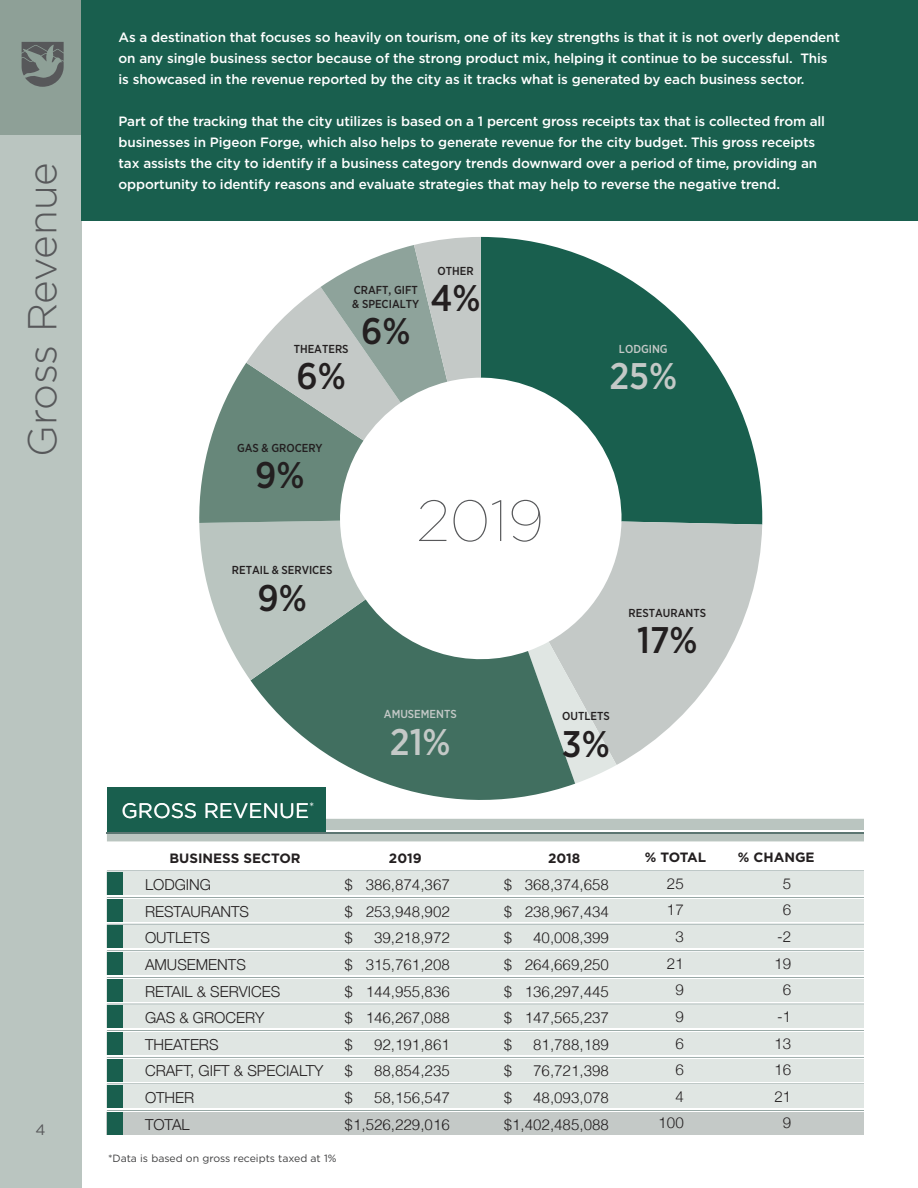
<style>
.page{position:relative;width:918px;height:1188px;background:#fff}
.page>*{position:absolute;margin:0;border:0;box-sizing:border-box;transform-origin:0 0}
.t1{font:100 57.9px "Gotham";color:#57585a}
.t2{font:300 40.35px "Gotham";letter-spacing:-.005em;color:#57585a}
.t3{font:500 37.05px "Gotham Narrow";color:#231f20}
.t4{font:500 37.05px "Gotham Narrow";color:#c4c9c7}
.t5{font:21px "Gotham";color:#fff}
.t6{font:300 15.15px/26.5px "Helvetica";color:#231f20;text-align:justify}
.t7{font:300 15.15px/26.5px "Helvetica Neue";color:#231f20}
.t8{font:15px "Gotham";color:#57585a}
.t9{font:500 13.5px/21px "Gotham";letter-spacing:-.01em;color:#fff}
.t10{font:700 13.5px "Gotham";color:#231f20}
.t11{font:500 11.55px/14px "Gotham Narrow";color:#231f20}
.t12{font:500 11.55px "Gotham Narrow";color:#c4c9c7}
.t13{font:10.5px "Gotham";color:#3e3e3f}
</style>
<div class="page">
<hr style="left:107px;top:897px;width:757px;height:2px;background:#5c7672">
<hr style="left:107px;top:898px;width:757px;height:1px;background:#fff">
<div style="left:107px;top:899px;width:757px;height:23px;background:#e0e6e3"></div>
<div style="left:107px;top:899px;width:16px;height:23px;background:#195f4e"></div>
<hr style="left:107px;top:977px;width:757px;height:2px;background:#5c7672">
<hr style="left:107px;top:978px;width:757px;height:1px;background:#fff">
<div style="left:107px;top:979px;width:757px;height:23px;background:#e0e6e3"></div>
<div style="left:107px;top:979px;width:16px;height:23px;background:#195f4e"></div>
<div style="left:107px;top:1005px;width:757px;height:23px;background:#e0e6e3"></div>
<div style="left:107px;top:1005px;width:16px;height:23px;background:#195f4e"></div>
<div style="left:107px;top:872px;width:757px;height:23px;background:#e0e6e3"></div>
<div style="left:107px;top:872px;width:16px;height:23px;background:#195f4e"></div>
<hr style="left:107px;top:1030px;width:757px;height:2px;background:#5c7672">
<hr style="left:107px;top:1031px;width:757px;height:1px;background:#fff">
<div style="left:107px;top:1032px;width:757px;height:23px;background:#e0e6e3"></div>
<div style="left:107px;top:1032px;width:16px;height:23px;background:#195f4e"></div>
<hr style="left:107px;top:1057px;width:757px;height:1px;background:#5c7672">
<div style="left:107px;top:1059px;width:757px;height:22px;background:#e0e6e3"></div>
<div style="left:107px;top:1059px;width:16px;height:22px;background:#195f4e"></div>
<div style="left:107px;top:925px;width:757px;height:23px;background:#e0e6e3"></div>
<div style="left:107px;top:925px;width:16px;height:23px;background:#195f4e"></div>
<hr style="left:107px;top:950px;width:757px;height:2px;background:#5c7672">
<hr style="left:107px;top:951px;width:757px;height:2px;background:#fff">
<div style="left:107px;top:952px;width:757px;height:23px;background:#e0e6e3"></div>
<div style="left:107px;top:952px;width:16px;height:23px;background:#195f4e"></div>
<div style="left:107px;top:1085px;width:757px;height:23px;background:#e0e6e3"></div>
<div style="left:107px;top:1085px;width:16px;height:23px;background:#195f4e"></div>
<hr style="left:107px;top:1110px;width:757px;height:2px;background:#5c7672">
<hr style="left:107px;top:1111px;width:757px;height:1px;background:#fff">
<div style="left:107px;top:1112px;width:757px;height:23px;background:#c4c9c7"></div>
<div style="left:107px;top:1112px;width:16px;height:23px;background:#195f4e"></div>
<div style="left:0;top:0;width:82px;height:1188px;background:#bac5c0"></div>
<div style="left:0;top:0;width:82px;height:134px;background:#8ea097"></div>
<div style="left:107px;top:819px;width:757px;height:22px;background:#bac5c0"></div>
<hr style="left:107px;top:830px;width:757px;height:4px;background:#5c7672">
<hr style="left:107px;top:830px;width:757px;height:2px;background:#fff">
<div style="left:107px;top:787px;width:218px;height:45px;background:#195f4e"></div>
<svg style="left:22px;top:42px;width:42px;height:45px"></svg>
<div style="left:82px;top:0;width:836px;height:220px;background:#195f4e"></div>
<svg style="left:481px;top:237px;width:281px;height:285px;fill:#195f4e"></svg>
<svg style="left:575px;top:522px;width:187px;height:243px;fill:#c4c9c7"></svg>
<svg style="left:575px;top:642px;width:42px;height:142px;background:#d1d6d4"></svg>
<svg style="left:250px;top:623px;width:325px;height:192px;fill:#416f60"></svg>
<svg style="left:199px;top:237px;width:282px;height:443px"></svg>
<h2 class="t2" style="left:17px;top:457px;width:296px;rotate:-90deg">Gross Revenue</h2>
<p class="t8" style="left:35px;top:1120px;width:12px">4</p>
<p class="t9" style="left:119px;top:26px;width:723px">As a destination that focuses so heavily on tourism, one of its key strengths is that it is not overly dependent on any single business sector because of the strong product mix, helping it continue to be successful. This is showcased in the revenue reported by the city as it tracks what is generated by each business sector.</p>
<p class="t9" style="left:119px;top:110px;width:708px">Part of the tracking that the city utilizes is based on a 1 percent gross receipts tax that is collected from all businesses in Pigeon Forge, which also helps to generate revenue for the city budget. This gross receipts tax assists the city to identify if a business category trends downward over a period of time, providing an opportunity to identify reasons and evaluate strategies that may help to reverse the negative trend.</p>
<p class="t11" style="left:352px;top:283px;width:69px">CRAFT, GIFT &amp; SPECIALTY</p>
<p class="t11" style="left:294px;top:342px;width:56px">THEATERS</p>
<h3 class="t3" style="left:296px;top:353px;width:51px">6%</h3>
<h3 class="t3" style="left:361px;top:308px;width:51px">6%</h3>
<p class="t11" style="left:438px;top:263px;width:38px">OTHER</p>
<h3 class="t3" style="left:431px;top:275px;width:52px">4%</h3>
<p class="t11" style="left:237px;top:441px;width:87px">GAS &amp; GROCERY</p>
<h3 class="t3" style="left:255px;top:452px;width:51px">9%</h3>
<p class="t11" style="left:232px;top:563px;width:102px">RETAIL &amp; SERVICES</p>
<h3 class="t3" style="left:257px;top:574px;width:51px">9%</h3>
<h1 class="t1" style="left:417px;top:485px;width:129px">2019</h1>
<p class="t12" style="left:619px;top:341px;width:50px">LODGING</p>
<h3 class="t4" style="left:609px;top:353px;width:69px">25%</h3>
<p class="t11" style="left:629px;top:606px;width:79px">RESTAURANTS</p>
<h3 class="t3" style="left:637px;top:617px;width:62px">17%</h3>
<h3 class="t5" style="left:122px;top:797px;width:194px">GROSS REVENUE<sup>*</sup></h3>
<p class="t12" style="left:384px;top:707px;width:74px">AMUSEMENTS</p>
<h3 class="t4" style="left:390px;top:718px;width:62px">21%</h3>
<p class="t11" style="left:562px;top:709px;width:49px">OUTLETS</p>
<h3 class="t3" style="left:562px;top:720px;width:49px">3%</h3>
<p class="t10" style="left:169px;top:850px;width:133px">BUSINESS SECTOR</p>
<p class="t7" style="left:145px;top:870px;width:180px">LODGING<br>RESTAURANTS<br>OUTLETS<br>AMUSEMENTS<br>RETAIL &amp; SERVICES<br>GAS &amp; GROCERY<br>THEATERS<br>CRAFT, GIFT &amp; SPECIALTY<br>OTHER<br>TOTAL</p>
<p class="t13" style="left:108px;top:1152px;width:230px">*Data is based on gross receipts taxed at 1%</p>
<p class="t10" style="left:389px;top:850px;width:34px">2019</p>
<p class="t6" style="left:345px;top:870px;width:107px">$ 386,874,367 $ 253,948,902 $</p>
<p class="t6" style="left:345px;top:924px;width:107px;text-indent:30px">39,218,972 $ 315,761,208 $ 144,955,836 $ 146,267,088 $</p>
<p class="t6" style="left:374px;top:1030px;width:77px">92,191,861</p>
<p class="t6" style="left:345px;top:1057px;width:10px">$</p>
<p class="t6" style="left:374px;top:1057px;width:77px">88,854,235</p>
<p class="t6" style="left:345px;top:1083px;width:10px">$</p>
<p class="t6" style="left:345px;top:1083px;width:107px;text-align:right">58,156,547<br>$ 1,526,229,016</p>
<p class="t10" style="left:548px;top:850px;width:34px">2018</p>
<p class="t6" style="left:504px;top:870px;width:107px">$ 368,374,658 $ 238,967,434 $</p>
<p class="t6" style="left:504px;top:924px;width:107px;text-indent:29px">40,008,399 $ 264,669,250 $ 136,297,445 $ 147,565,237 $</p>
<p class="t6" style="left:533px;top:1030px;width:77px">81,788,189</p>
<p class="t6" style="left:504px;top:1057px;width:10px">$</p>
<p class="t6" style="left:533px;top:1057px;width:77px">76,721,398</p>
<p class="t6" style="left:504px;top:1083px;width:10px">$</p>
<p class="t6" style="left:504px;top:1083px;width:107px;text-align:right">48,093,078 $1,402,485,088</p>
<p class="t10" style="left:645px;top:848px;width:63px">% TOTAL</p>
<p class="t7" style="left:659px;top:869px;width:27px;text-align:right">25<br>17<br>3<br>21<br>9<br>9<br>6<br>6<br>4<br>100</p>
<p class="t10" style="left:738px;top:848px;width:78px">% CHANGE</p>
<p class="t7" style="left:774px;top:869px;width:18px;text-align:center">5<br>6 -2<br>19<br>6 -1<br>13<br>16<br>21<br>9</p>
</div>
